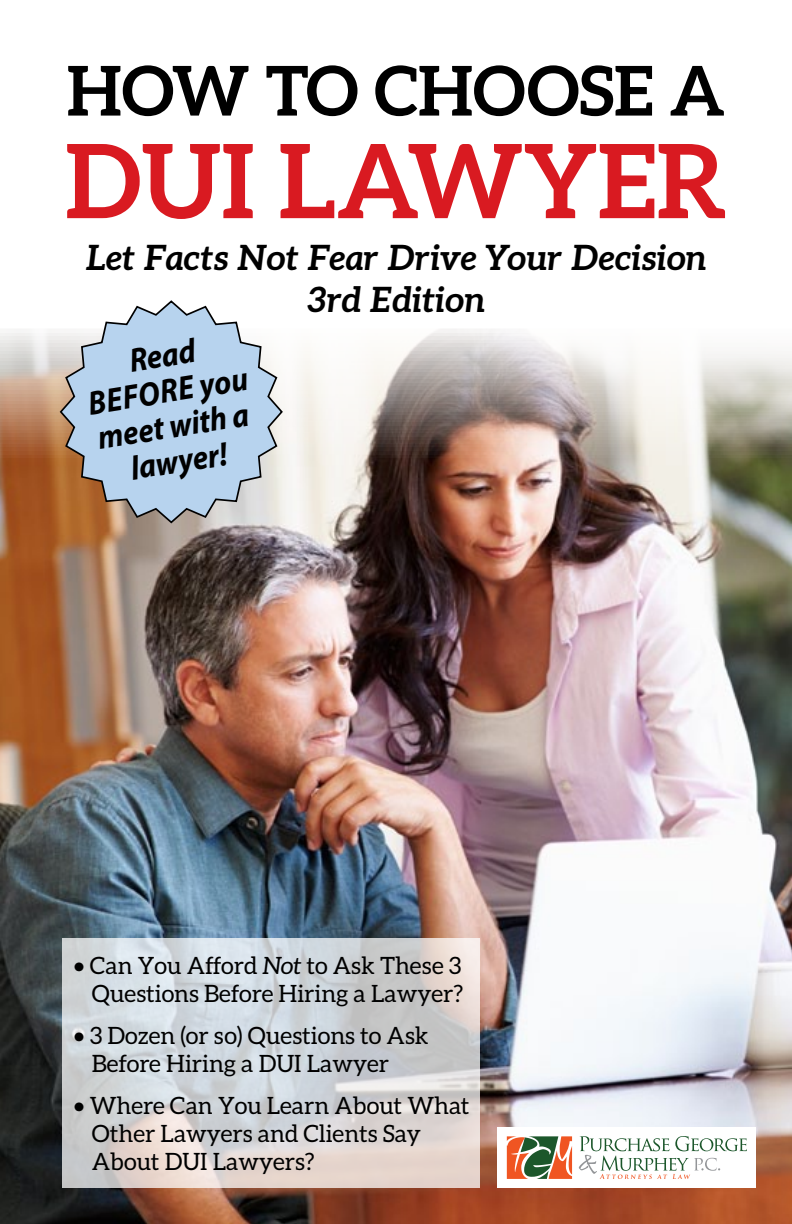
<style>
.page{position:relative;width:792px;height:1224px;background:#fff}
.page>*{position:absolute;margin:0;border:0;box-sizing:border-box;transform-origin:0 0}
.t1{font:700 102.6px "Aleo";color:#d91a21}
.t2{font:700 68.6px "Aleo";color:#000}
.t3{font:italic 700 34.8px/41.8px "Aleo";color:#000;text-align:center}
.t4{font:italic 700 33.8px/35.4px "Myriad Pro";color:#000;text-align:center;scale:.9 1}
.t5{font:23.8px/27.8px "Aleo";color:#000}
.s1{font-style:italic}
</style>
<div class="page">
<img style="left:0;top:329px;width:792px;height:895px">
<svg style="left:59px;top:300px;width:225px;height:225px;background:#becbd8"></svg>
<svg style="left:62px;top:939px;width:417px;height:249px;background:#d5d5d6"></svg>
<div style="left:498px;top:1127px;width:258px;height:61px;background:#fff"></div>
<svg style="left:507px;top:1136px;width:65px;height:43px;background:#aa7e59"></svg>
<svg style="left:579px;top:1136px;width:168px;height:43px"></svg>
<h2 class="t2" style="left:67px;top:51px;width:660px">HOW TO CHOOSE A</h2>
<h1 class="t1" style="left:65px;top:122px;width:663px">DUI LAWYER</h1>
<h3 class="t3" style="left:85px;top:236px;width:623px">Let Facts Not Fear Drive Your Decision<br>3rd Edition</h3>
<h3 class="t4" style="left:80px;top:350px;width:181px;rotate:-9deg">Read<br>befor e you meet with a lawyer!</h3>
<p class="t5" style="left:74px;top:952px;width:391px;text-align:right">• Can You Afford <span class="s1">Not</span> to Ask These 3<br>Questions Before Hiring a Lawyer?</p>
<p class="t5" style="left:92px;top:1022px;width:338px;text-indent:-18px">• 3 Dozen (or so) Questions to Ask<br>Before Hiring a DUI Lawyer</p>
<p class="t5" style="left:92px;top:1092px;width:379px;text-indent:-18px">• Where Can You Learn About What<br>Other Lawyers and Clients Say<br>About DUI Lawyers?</p>
</div>
